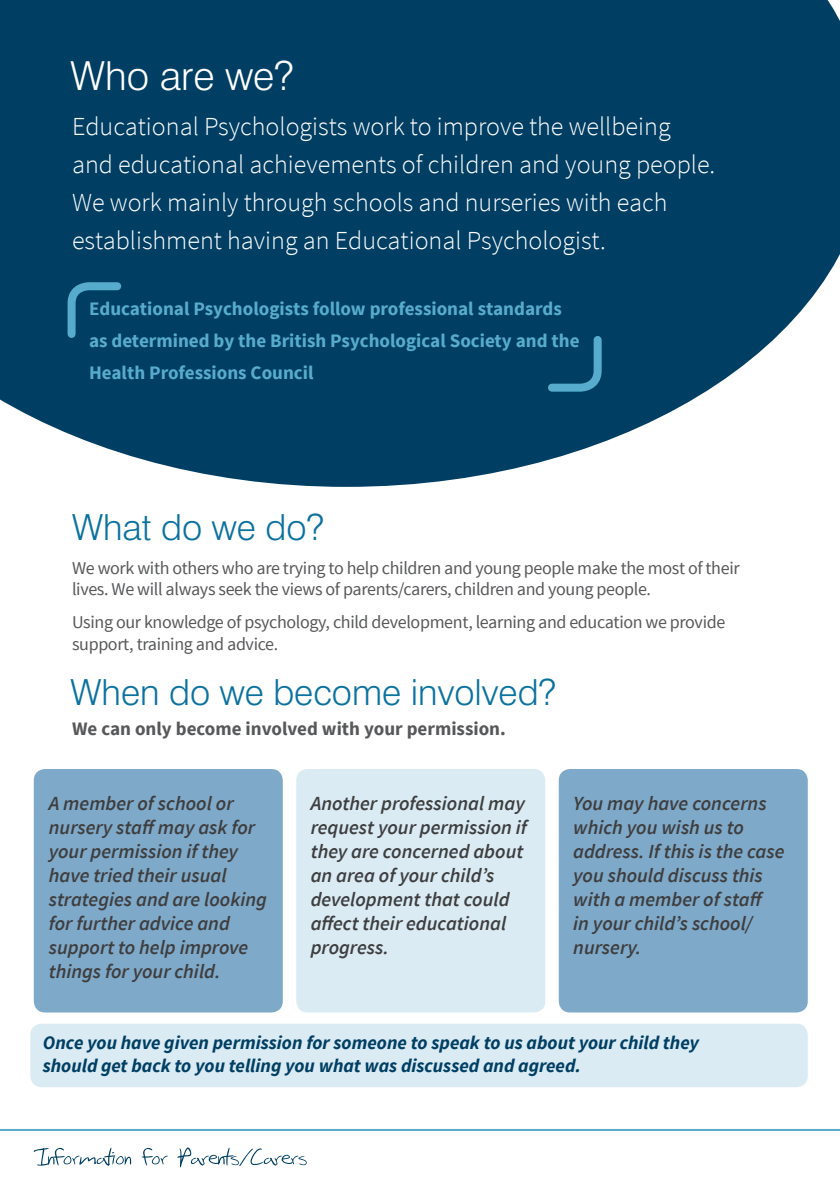
<style>
.page{position:relative;width:840px;height:1191px;background:#fff}
.page>*{position:absolute;margin:0;border:0;box-sizing:border-box;transform-origin:0 0}
.t1{font:300 40px "Swiss 721 BT";color:#fff}
.t2{font:300 36px "Swiss 721 BT";color:#0b719f}
.t3{font:300 26px/38px "Source Sans Pro";color:#fff}
.t4{font:italic 600 20px/24px "Source Sans Pro";color:#3e3e3f}
.t5{font:700 19px/32px "Source Sans Pro";color:#57accd}
.t6{font:italic 700 19px/22.8px "Source Sans Pro";color:#003f63}
.t7{font:700 19px "Source Sans Pro";color:#57585a}
.t8{font:18px/21.6px "Source Sans Pro";letter-spacing:-.02em;color:#57585a}
</style>
<div class="page">
<div style="left:30px;top:1023px;width:777px;height:64px;background:#daebf4;border-radius:11px"></div>
<svg style="left:0;top:0;width:839px;height:487px;background:#195272"></svg>
<svg style="left:34px;top:1147px;width:272px;height:20px"></svg>
<div style="left:34px;top:769px;width:248px;height:243px;background:#7fa9c9;border-radius:11px"></div>
<div style="left:296px;top:769px;width:249px;height:243px;background:#daebf4;border-radius:11px"></div>
<div style="left:558px;top:769px;width:249px;height:243px;background:#7fa9c9;border-radius:11px"></div>
<hr style="left:0;top:1129px;width:839px;height:2px;background:#57accd">
<svg style="left:543px;top:332px;width:62px;height:64px;background:#105376"></svg>
<svg style="left:63px;top:278px;width:62px;height:64px;background:#105376"></svg>
<p class="t1" style="left:71px;top:52px;width:225px">Who are we?</p>
<p class="t3" style="left:72px;top:107px;width:644px">Educational Psychologists work to improve the wellbeing and educational achievements of children and young people.<br>We work mainly through schools and nurseries with each establishment having an Educational Psychologist.</p>
<p class="t5" style="left:89px;top:293px;width:492px">Educational Psychologists follow professional standards as determined by the British Psychological Society and the<br>Health Professions Council</p>
<p class="t2" style="left:72px;top:506px;width:253px">What do we do?</p>
<p class="t8" style="left:72px;top:557px;width:668px">We work with others who are trying to help children and young people make the most of their lives. We will always seek the views of parents/carers, children and young people.</p>
<p class="t8" style="left:72px;top:612px;width:654px">Using our knowledge of psychology, child development, learning and education we provide support, training and advice.</p>
<p class="t2" style="left:71px;top:670px;width:487px">When do we become involved?</p>
<p class="t7" style="left:72px;top:716px;width:435px">We can only become involved with your permission.</p>
<p class="t4" style="left:49px;top:791px;width:219px">A member of school or nursery staff may ask for your permission if they have tried their usual strategies and are looking for further advice and support to help improve things for your child.</p>
<p class="t4" style="left:310px;top:791px;width:218px">Another professional may request your permission if they are concerned about an area of your child’s development that could affect their educational progress.</p>
<p class="t4" style="left:573px;top:791px;width:195px">You may have concerns which you wish us to</p>
<p class="t4" style="left:573px;top:839px;width:213px">address. If this is the case you should discuss this with a member of staff in your child’s school/ nursery.</p>
<p class="t6" style="left:43px;top:1031px;width:657px">Once you have given permission for someone to speak to us about your child they should get back to you telling you what was discussed and agreed.</p>
</div>
